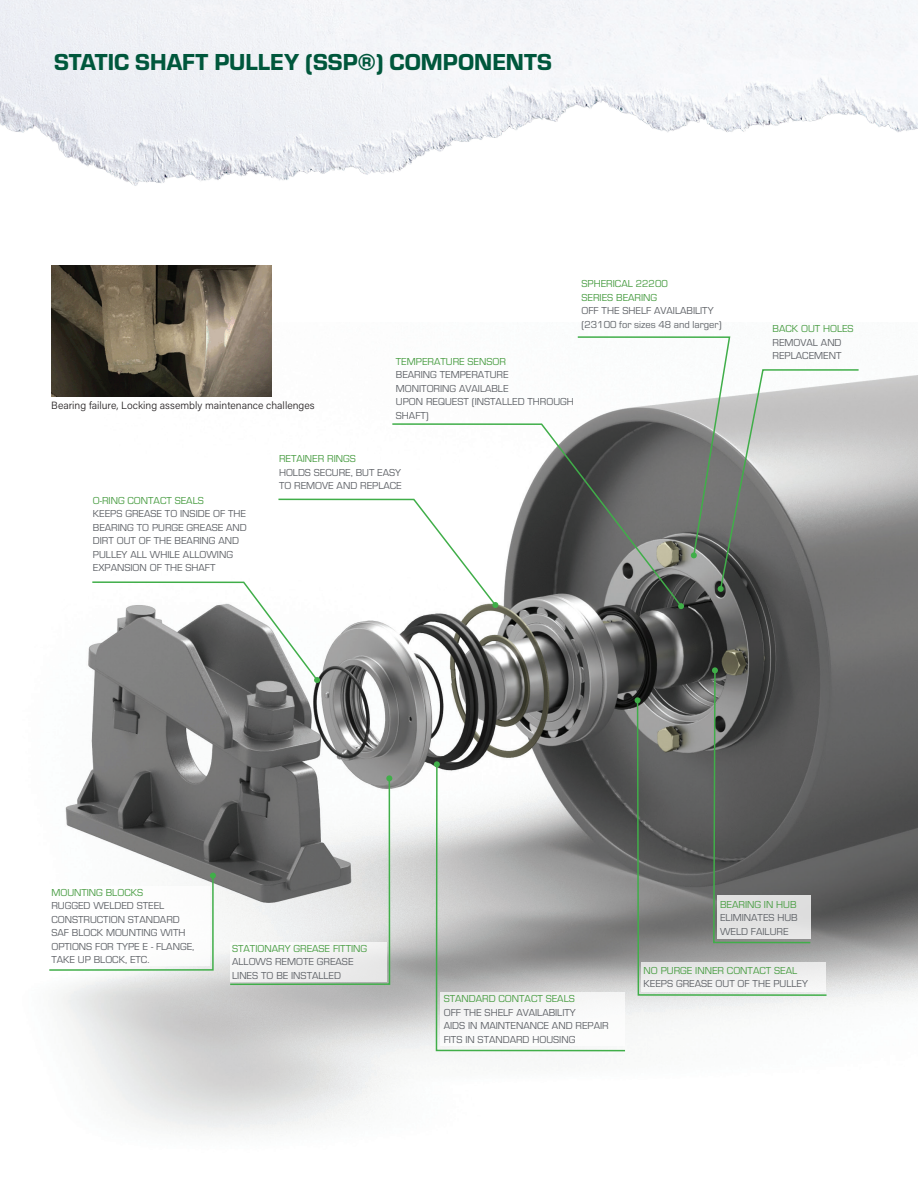
<style>
.page{position:relative;width:918px;height:1188px;background:#fff}
.page>*{position:absolute;margin:0;border:0;box-sizing:border-box;transform-origin:0 0}
.t1{font:24px "Eurostile Hea";color:#00573c}
.t2{font:10.5px/13.5px "Eurostile";color:#62656a}
.t3{font:10.5px/13.5px "Eurostile";color:#4b9e45}
.t4{font:300 10.5px "Acumin Pro";color:#231f20}
</style>
<div class="page">
<img style="left:0;top:0;width:918px;height:186px">
<img style="left:51px;top:322px;width:867px;height:811px">
<svg style="left:576px;top:336px;width:284px;height:256px"></svg>
<svg style="left:91px;top:498px;width:407px;height:185px"></svg>
<svg style="left:49px;top:873px;width:167px;height:99px"></svg>
<svg style="left:229px;top:775px;width:163px;height:211px"></svg>
<svg style="left:435px;top:763px;width:192px;height:289px;background:#a9aba9"></svg>
<svg style="left:434px;top:761px;width:6px;height:6px"></svg>
<svg style="left:636px;top:699px;width:192px;height:298px;background:#737673"></svg>
<svg style="left:635px;top:697px;width:6px;height:6px"></svg>
<svg style="left:712px;top:667px;width:100px;height:277px;background:#5a5b5a"></svg>
<svg style="left:391px;top:423px;width:292px;height:185px"></svg>
<svg style="left:678px;top:603px;width:6px;height:6px"></svg>
<div style="left:49px;top:887px;width:161px;height:79px;background:#fff"></div>
<div style="left:230px;top:942px;width:157px;height:40px;background:#f1f1f1"></div>
<div style="left:440px;top:992px;width:185px;height:54px;background:#f8f9f9"></div>
<div style="left:642px;top:962px;width:184px;height:30px;background:#eee"></div>
<div style="left:717px;top:896px;width:93px;height:43px;background:#e2e2e2"></div>
<img style="left:51px;top:265px;width:220px;height:131px">
<h1 class="t1" style="left:54px;top:45px;width:500px">STATIC SHAFT PULLEY (SSP®) COMPONENTS</h1>
<p class="t4" style="left:51px;top:398px;width:265px">Bearing failure, Locking assembly maintenance challenges</p>
<p class="t3" style="left:582px;top:276px;width:88px">SPHERICAL 22200<br>SERIES BEARING</p>
<p class="t2" style="left:582px;top:303px;width:142px">OFF THE SHELF AVAILABILITY (23100 for sizes 48 and larger)</p>
<p class="t3" style="left:396px;top:354px;width:112px">TEMPERATURE SENSOR</p>
<p class="t2" style="left:396px;top:367px;width:179px">BEARING TEMPERATURE<br>MONITORING AVAILABLE<br>UPON REQUEST (INSTALLED THROUGH<br>SHAFT)</p>
<p class="t3" style="left:93px;top:493px;width:112px">O-RING CONTACT SEALS</p>
<p class="t2" style="left:93px;top:507px;width:155px">KEEPS GREASE TO INSIDE OF THE<br>BEARING TO PURGE GREASE AND<br>DIRT OUT OF THE BEARING AND<br>PULLEY ALL WHILE ALLOWING<br>EXPANSION OF THE SHAFT</p>
<p class="t3" style="left:279px;top:452px;width:78px">RETAINER RINGS</p>
<p class="t2" style="left:279px;top:465px;width:124px">HOLDS SECURE, BUT EASY<br>TO REMOVE AND REPLACE</p>
<p class="t3" style="left:773px;top:321px;width:83px">BACK OUT HOLES</p>
<p class="t2" style="left:773px;top:335px;width:71px">REMOVAL AND<br>REPLACEMENT</p>
<p class="t3" style="left:51px;top:885px;width:93px">MOUNTING BLOCKS</p>
<p class="t2" style="left:51px;top:899px;width:144px">RUGGED WELDED STEEL<br>CONSTRUCTION STANDARD<br>SAF BLOCK MOUNTING WITH<br>OPTIONS FOR TYPE E - FLANGE,<br>TAKE UP BLOCK, ETC.</p>
<p class="t3" style="left:232px;top:941px;width:137px">STATIONARY GREASE FITTING</p>
<p class="t2" style="left:232px;top:955px;width:123px">ALLOWS REMOTE GREASE<br>LINES TO BE INSTALLED</p>
<p class="t3" style="left:720px;top:897px;width:78px">BEARING IN HUB</p>
<p class="t2" style="left:720px;top:910px;width:79px">ELIMINATES HUB<br>WELD FAILURE</p>
<p class="t3" style="left:644px;top:963px;width:155px">NO PURGE INNER CONTACT SEAL</p>
<p class="t2" style="left:644px;top:976px;width:166px">KEEPS GREASE OUT OF THE PULLEY</p>
<p class="t3" style="left:444px;top:992px;width:133px">STANDARD CONTACT SEALS</p>
<p class="t2" style="left:444px;top:1005px;width:167px">OFF THE SHELF AVAILABILITY<br>AIDS IN MAINTENANCE AND REPAIR<br>FITS IN STANDARD HOUSING</p>
</div>
